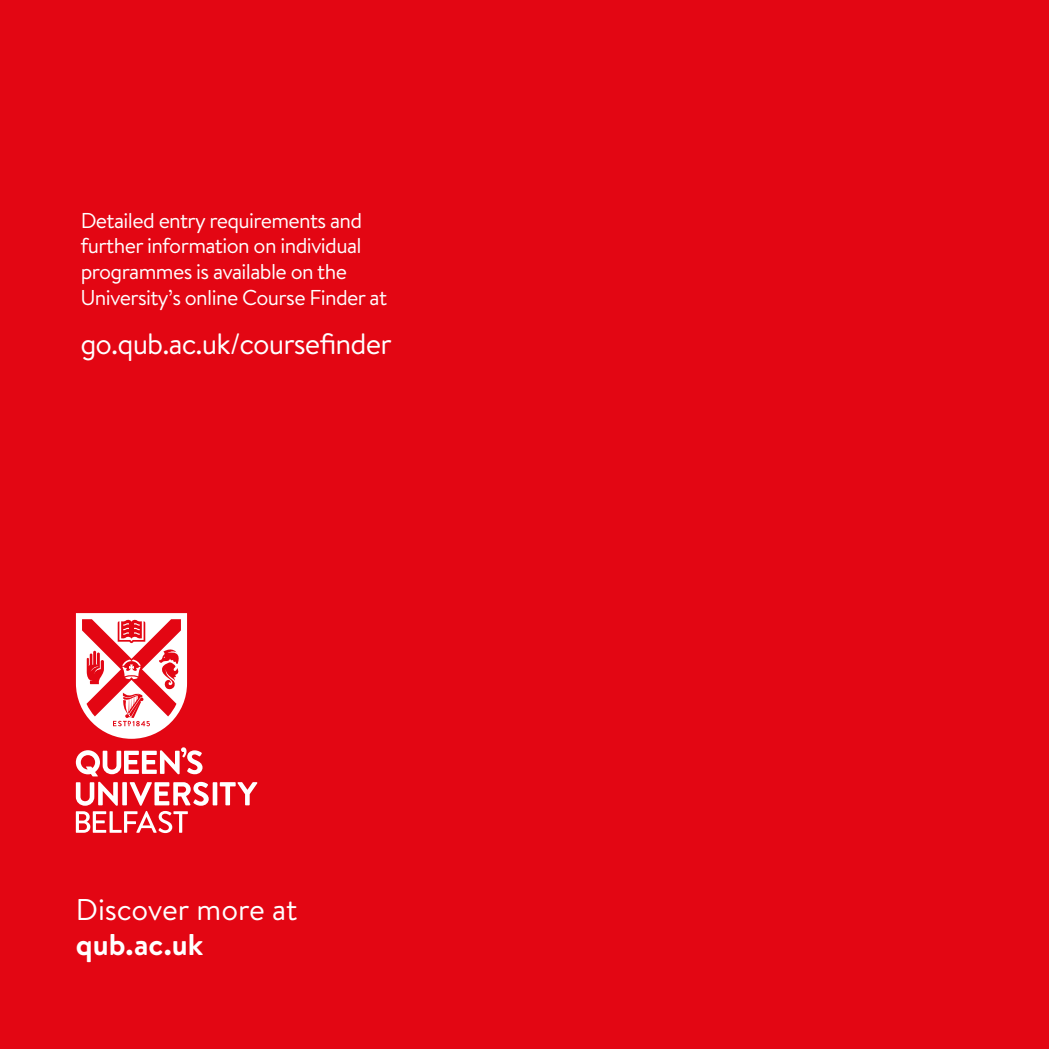
<style>
.page{position:relative;width:1049px;height:1049px;background:#e30613}
.page>*{position:absolute;margin:0;border:0;box-sizing:border-box;transform-origin:0 0}
.t1{font:30px "Brandon Text";letter-spacing:-.005em;color:#fff}
.t2{font:700 30px "Brandon Text";color:#fff}
.t3{font:29.5px "Brandon Text";letter-spacing:-.03em;color:#fff}
.t4{font:21.5px/25.8px "Brandon Text";letter-spacing:-.03em;color:#fff}
</style>
<div class="page">
<svg style="left:76px;top:747px;width:126px;height:29px"></svg>
<hr style="left:213px;top:782px;width:4px;height:23px;background:#fff">
<svg style="left:220px;top:782px;width:37px;height:23px"></svg>
<svg style="left:76px;top:782px;width:133px;height:51px"></svg>
<svg style="left:76px;top:613px;width:111px;height:126px"></svg>
<p class="t4" style="left:81px;top:206px;width:308px">Detailed entry requirements and further information on individual programmes is available on the University’s online Course Finder at</p>
<h2 class="t3" style="left:80px;top:324px;width:313px">go.qub.ac.uk/coursefinder</h2>
<h1 class="t1" style="left:76px;top:889px;width:223px">Discover more at</h1>
<h1 class="t2" style="left:76px;top:924px;width:129px">qub.ac.uk</h1>
</div>
